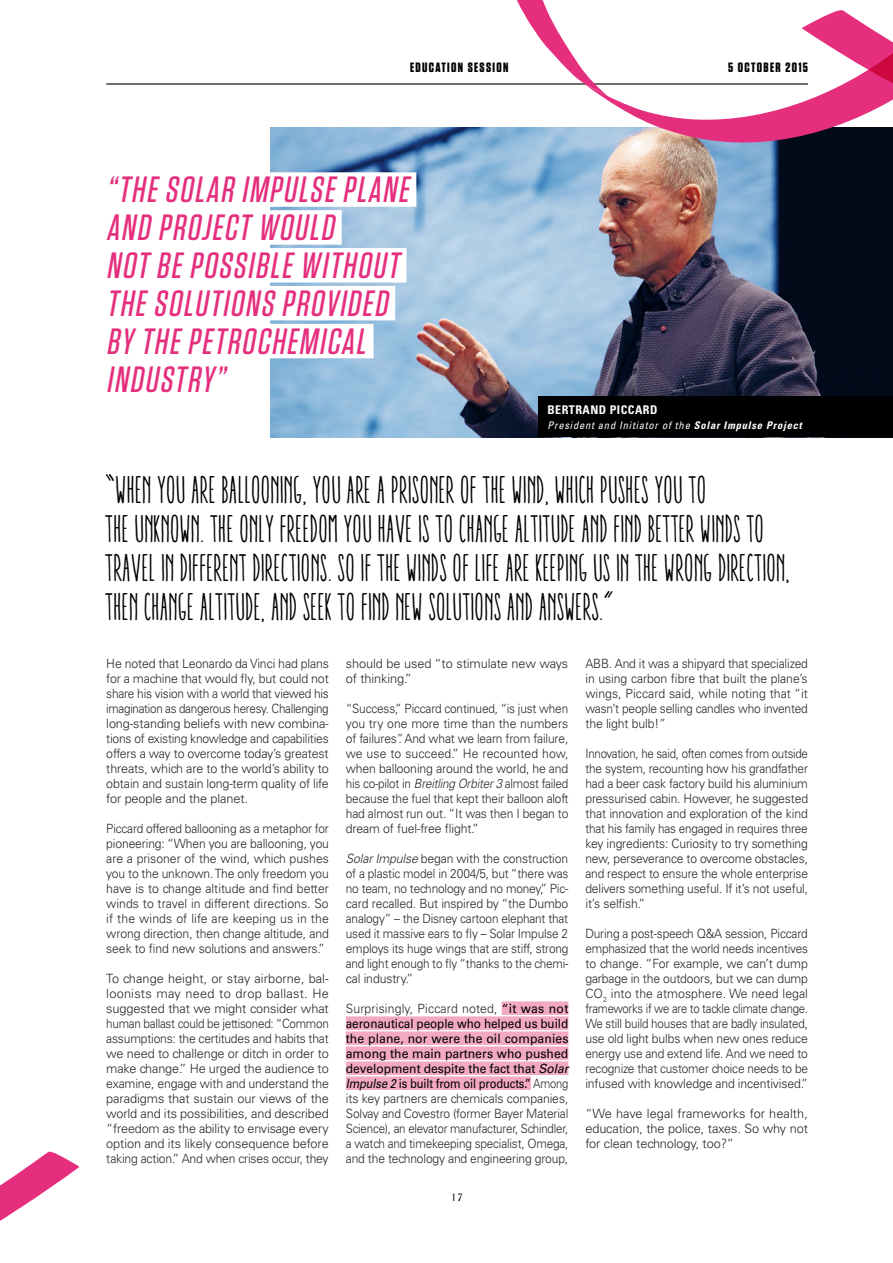
<style>
.page{position:relative;width:893px;height:1263px;background:#fff}
.page>*{position:absolute;margin:0;border:0;box-sizing:border-box;transform-origin:0 0}
.QUOTE{font:ultra-condensed 39px/39px "Aracne";letter-spacing:.01em;color:#000}
.HEADERS{font:italic 500 36.45px/37.8px "Tungsten";color:#e52e7e}
.vignet{font:700 13.5px "Tungsten";letter-spacing:.1em;color:#000}
.BODY{font:300 12.75px/15px "Univers LT Std";letter-spacing:-.01em;color:#272728;text-align:justify;scale:.93 1}
.BODY-2{font:300 12.75px/15px "Univers LT Std";letter-spacing:-.01em;color:#272728;text-align:justify}
.BODY-3{font:300 12.75px/15px "Univers LT Std";letter-spacing:-.01em;color:#272728;text-align:justify;scale:.96 1}
.BODY-4{font:300 12.75px/15px "Univers LT Std";letter-spacing:-.01em;color:#272728;text-align:justify;scale:.9 1}
.BODY-5{font:300 12.75px/15px "Univers LT Std";letter-spacing:-.01em;color:#272728;text-align:justify;scale:.95 1}
.INTERTITLE_copy{font:700 condensed 12px "Univers LT Std";letter-spacing:.04em;color:#fff}
.adress_company{font:italic condensed 10.5px "Univers LT Std";letter-spacing:.075em;color:#fff}
.vignet-2{font:10.5px "Cheltenham BT";color:#000}
.s1{font-weight:700}
.s2{font-style:italic}
.s3{font-weight:400;color:#000}
.s4{font-weight:400;font-style:italic;color:#000}
</style>
<div class="page">
<hr style="left:106px;top:83px;width:702px;height:2px;background:#000">
<img style="left:270px;top:128px;width:623px;height:309px">
<div style="left:502px;top:1001px;width:66px;height:14px;background:#f2a9c1"></div>
<div style="left:346px;top:1016px;width:222px;height:14px;background:#f2a9c1"></div>
<div style="left:346px;top:1031px;width:222px;height:14px;background:#f2a9c1"></div>
<div style="left:346px;top:1046px;width:222px;height:14px;background:#f2a9c1"></div>
<div style="left:346px;top:1061px;width:222px;height:14px;background:#f2a9c1"></div>
<div style="left:346px;top:1076px;width:185px;height:14px;background:#f2a9c1"></div>
<div style="left:106px;top:172px;width:310px;height:35px;background:#fff"></div>
<div style="left:106px;top:210px;width:236px;height:35px;background:#fff"></div>
<div style="left:106px;top:248px;width:300px;height:35px;background:#fff"></div>
<div style="left:106px;top:286px;width:289px;height:34px;background:#fff"></div>
<div style="left:106px;top:324px;width:268px;height:34px;background:#fff"></div>
<div style="left:539px;top:396px;width:354px;height:41px;background:#000"></div>
<svg style="left:0;top:1152px;width:80px;height:69px"></svg>
<svg style="left:580px;top:83px;width:221px;height:62px"></svg>
<svg style="left:477px;top:0;width:131px;height:96px"></svg>
<svg style="left:801px;top:10px;width:92px;height:151px"></svg>
<p class="vignet" style="left:410px;top:61px;width:100px">EDUCATION SESSION</p>
<p class="vignet" style="left:728px;top:60px;width:81px">5 OCTOBER 2015</p>
<p class="HEADERS" style="left:106px;top:171px;width:310px">“THE SOLAR IMPULSE PLANE<br>AND PROJECT WOULD<br>NOT BE POSSIBLE WITHOUT<br>THE SOLUTIONS PROVIDED<br>BY THE PETROCHEMICAL<br>INDUSTRY”</p>
<p class="INTERTITLE_copy" style="left:547px;top:402px;width:111px">BERTRAND PICCARD</p>
<p class="adress_company" style="left:547px;top:418px;width:256px">President and Initiator of the <span class="s1">Solar Impulse Project</span></p>
<p class="QUOTE" style="left:106px;top:470px;width:686px">“WHEN YOU ARE BALLOONING, YOU ARE A PRISONER OF THE WIND, WHICH PUSHES YOU TO<br>THE UNKNOWN. THE ONLY FREEDOM YOU HAVE IS TO CHANGE ALTITUDE AND FIND BETTER WINDS TO TRAVEL IN DIFFERENT DIRECTIONS. SO IF THE WINDS OF LIFE ARE KEEPING US IN THE WRONG DIRECTION, THEN CHANGE ALTITUDE, AND SEEK TO FIND NEW SOLUTIONS AND ANSWERS.”</p>
<p class="BODY-2" style="left:106px;top:656px;width:224px">He noted that Leonardo da Vinci had plans for a machine that would fly, but could not share his vision with a world that viewed his imagination as dangerous heresy. Challenging long-standing beliefs with new combina&shy;tions of existing knowledge and capabilities offers a way to overcome today’s greatest threats, which are to the world’s ability to obtain and sustain long-term quality of life for people and the planet.</p>
<p class="BODY" style="left:106px;top:821px;width:241px">Piccard offered ballooning as a metaphor for pioneering: “When you are ballooning, you are a prisoner of the wind, which pushes you to the unknown. The only freedom you have is to change altitude and find better winds to travel in different directions. So if the winds of life are keeping us in the wrong direction, then change altitude, and seek to find new solutions and answers.”</p>
<p class="BODY-2" style="left:106px;top:971px;width:224px">To change height, or stay airborne, bal&shy;loonists may need to drop ballast. He suggested that we might consider what human ballast could be jettisoned: “Common assumptions: the certitudes and habits that we need to challenge or ditch in order to make change.” He urged the audience to examine, engage with and understand the paradigms that sustain our views of the world and its possibilities, and described “freedom as the ability to envisage every option and its likely consequence before taking action.” And when crises occur, they</p>
<p class="BODY-2" style="left:346px;top:656px;width:224px">should be used “to stimulate new ways of thinking.”</p>
<p class="BODY" style="left:346px;top:701px;width:241px">“Success,” Piccard continued, “is just when you try one more time than the numbers of failures”. And what we learn from failure, we use to succeed.” He recounted how, when ballooning around the world, he and his co-pilot in <span class="s2">Breitling Orbiter 3</span> almost failed because the fuel that kept their balloon aloft had almost run out. “It was then I began to dream of fuel-free flight.”</p>
<p class="BODY-3" style="left:346px;top:851px;width:233px"><span class="s2">Solar Impulse</span> began with the construction of a plastic model in 2004/5, but “there was no team, no technology and no money,” Pic&shy;card recalled. But inspired by “the Dumbo analogy” – the Disney cartoon elephant that used it massive ears to fly – Solar Impulse 2 employs its huge wings that are stiff, strong and light enough to fly “thanks to the chemi&shy;cal industry.”</p>
<p class="BODY-3" style="left:346px;top:1001px;width:233px">Surprisingly, Piccard noted, <span class="s3">“it was not aeronautical people who helped us build the plane, nor were the oil companies among the main partners who pushed development despite the fact that</span> <span class="s4">Solar Impulse 2</span> <span class="s3">is built from oil products.”</span> Among its key partners are chemicals companies, Solvay and Covestro (former Bayer Material Science), an elevator manufacturer, Schindler, a watch and timekeeping specialist, Omega, and the technology and engineering group,</p>
<p class="vignet-2" style="left:451px;top:1190px;width:13px">17</p>
<p class="BODY-5" style="left:585px;top:656px;width:236px">ABB. And it was a shipyard that specialized in using carbon fibre that built the plane’s wings, Piccard said, while noting that “it wasn’t people selling candles who invented the light bulb!”</p>
<p class="BODY-4" style="left:585px;top:746px;width:249px">Innovation, he said, often comes from outside the system, recounting how his grandfather had a beer cask factory build his aluminium pressurised cabin. However, he suggested that innovation and exploration of the kind that his family has engaged in requires three key ingredients: Curiosity to try something new, perseverance to overcome obstacles, and respect to ensure the whole enterprise delivers something useful. If it’s not useful, it’s selfish.”</p>
<p class="BODY" style="left:585px;top:926px;width:241px">During a post-speech Q&amp;A session, Piccard emphasized that the world needs incentives to change. “For example, we can’t dump garbage in the outdoors, but we can dump CO<sub>2</sub> into the atmosphere. We need legal frameworks if we are to tackle climate change.<br>We still build houses that are badly insulated, use old light bulbs when new ones reduce energy use and extend life. And we need to recognize that customer choice needs to be infused with knowledge and incentivised.”</p>
<p class="BODY-2" style="left:585px;top:1106px;width:224px">“We have legal frameworks for health, education, the police, taxes. So why not for clean technology, too?”</p>
</div>
